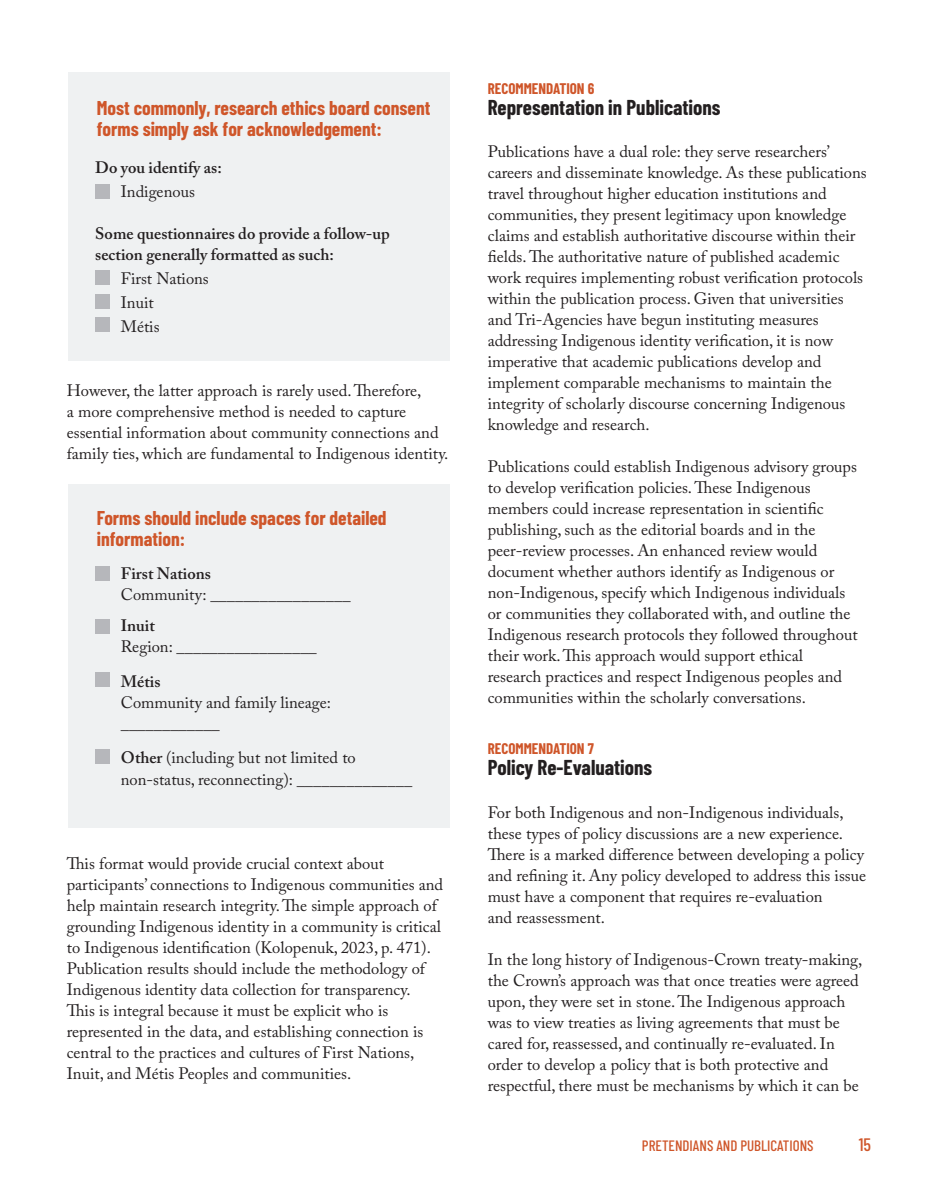
<style>
.page{position:relative;width:932px;height:1202px;background:#fff}
.page>*{position:absolute;margin:0;border:0;box-sizing:border-box;transform-origin:0 0}
.t1{font:700 21px "Barlow Condensed";color:#231f20}
.t2{font:700 19.5px/21px "Barlow Condensed";color:#cf562a}
.t3{font:500 18px "Barlow Condensed";color:#cf562a}
.Paragraph_Style_1{font:16.5px/21px "Adobe Caslon Pro";color:#231f20}
.Paragraph_Style_1-2{font:600 16.5px/21px "Adobe Caslon Pro";color:#231f20}
.t4{font:700 15px "Barlow Condensed";color:#cf562a}
.t5{font:500 15px "Barlow Condensed";color:#cf562a}
.s1{font-weight:600}
</style>
<div class="page">
<div style="left:67px;top:72px;width:382px;height:288px;background:#eff1f2"></div>
<div style="left:67px;top:484px;width:382px;height:344px;background:#eff1f2"></div>
<div style="left:96px;top:184px;width:14px;height:15px;background:#b6b7bb"></div>
<div style="left:96px;top:566px;width:14px;height:14px;background:#b6b7bb"></div>
<div style="left:96px;top:619px;width:14px;height:14px;background:#b6b7bb"></div>
<div style="left:96px;top:672px;width:14px;height:14px;background:#b6b7bb"></div>
<div style="left:96px;top:749px;width:14px;height:15px;background:#b6b7bb"></div>
<div style="left:96px;top:270px;width:14px;height:14px;background:#b6b7bb"></div>
<div style="left:96px;top:294px;width:14px;height:15px;background:#b6b7bb"></div>
<div style="left:96px;top:317px;width:14px;height:15px;background:#b6b7bb"></div>
<p class="t2" style="left:97px;top:96px;width:335px">Most commonly, research ethics board consent forms simply ask for acknowledgement:</p>
<p class="Paragraph_Style_1-2" style="left:95px;top:156px;width:128px">Do you identify as:</p>
<p class="Paragraph_Style_1" style="left:121px;top:180px;width:76px">Indigenous</p>
<p class="Paragraph_Style_1-2" style="left:95px;top:223px;width:296px">Some questionnaires do provide a follow-up section generally formatted as such:</p>
<p class="Paragraph_Style_1" style="left:121px;top:268px;width:90px">First Nations</p>
<p class="Paragraph_Style_1" style="left:121px;top:292px;width:34px">Inuit</p>
<p class="Paragraph_Style_1" style="left:121px;top:316px;width:40px">Métis</p>
<p class="Paragraph_Style_1" style="left:67px;top:379px;width:383px">However, the latter approach is rarely used. Therefore,<br>a more comprehensive method is needed to capture essential information about community connections and family ties, which are fundamental to Indigenous identity.</p>
<p class="t2" style="left:97px;top:506px;width:291px">Forms should include spaces for detailed information:</p>
<p class="Paragraph_Style_1" style="left:121px;top:562px;width:231px"><span class="s1">First Nations<br></span>Community: _________________</p>
<p class="Paragraph_Style_1" style="left:121px;top:615px;width:197px"><span class="s1">Inuit<br></span>Region: _________________</p>
<p class="Paragraph_Style_1-2" style="left:121px;top:670px;width:41px">Métis</p>
<p class="Paragraph_Style_1" style="left:121px;top:691px;width:212px">Community and family lineage: ____________</p>
<p class="Paragraph_Style_1" style="left:121px;top:747px;width:293px"><span class="s1">Other</span> (including but not limited to non-status, reconnecting): ______________</p>
<p class="Paragraph_Style_1" style="left:67px;top:853px;width:378px">This format would provide crucial context about participants’ connections to Indigenous communities and help maintain research integrity. The simple approach of grounding Indigenous identity in a community is critical to Indigenous identification (Kolopenuk, 2023, p. 471).<br>Publication results should include the methodology of Indigenous identity data collection for transparency.</p>
<p class="Paragraph_Style_1" style="left:67px;top:1000px;width:358px">This is integral because it must be explicit who is represented in the data, and establishing connection is central to the practices and cultures of First Nations, Inuit, and Métis Peoples and communities.</p>
<p class="t4" style="left:488px;top:78px;width:108px">RECOMMENDATION 6</p>
<p class="t1" style="left:488px;top:92px;width:234px">Representation in Publications</p>
<p class="Paragraph_Style_1" style="left:488px;top:141px;width:380px">Publications have a dual role: they serve researchers’ careers and disseminate knowledge. As these publications travel throughout higher education institutions and communities, they present legitimacy upon knowledge claims and establish authoritative discourse within their fields. The authoritative nature of published academic work requires implementing robust verification protocols within the publication process. Given that universities and Tri-Agencies have begun instituting measures addressing Indigenous identity verification, it is now imperative that academic publications develop and implement comparable mechanisms to maintain the integrity of scholarly discourse concerning Indigenous knowledge and research.</p>
<p class="Paragraph_Style_1" style="left:488px;top:456px;width:371px">Publications could establish Indigenous advisory groups to develop verification policies. These Indigenous members could increase representation in scientific publishing, such as the editorial boards and in the peer-review processes. An enhanced review would document whether authors identify as Indigenous or non-Indigenous, specify which Indigenous individuals or communities they collaborated with, and outline the Indigenous research protocols they followed throughout their work. This approach would support ethical research practices and respect Indigenous peoples and communities within the scholarly conversations.</p>
<p class="t4" style="left:488px;top:738px;width:107px">RECOMMENDATION 7</p>
<p class="t1" style="left:488px;top:752px;width:166px">Policy Re-Evaluations</p>
<p class="Paragraph_Style_1" style="left:488px;top:801px;width:380px">For both Indigenous and non-Indigenous individuals, these types of policy discussions are a new experience.<br>There is a marked difference between developing a policy and refining it. Any policy developed to address this issue must have a component that requires re-evaluation<br>and reassessment.</p>
<p class="Paragraph_Style_1" style="left:488px;top:948px;width:376px">In the long history of Indigenous-Crown treaty-making, the Crown’s approach was that once treaties were agreed upon, they were set in stone. The Indigenous approach was to view treaties as living agreements that must be cared for, reassessed, and continually re-evaluated. In order to develop a policy that is both protective and respectful, there must be mechanisms by which it can be</p>
<p class="t5" style="left:642px;top:1134px;width:173px">PRETENDIANS AND PUBLICATIONS</p>
<p class="t3" style="left:858px;top:1131px;width:14px">15</p>
</div>
